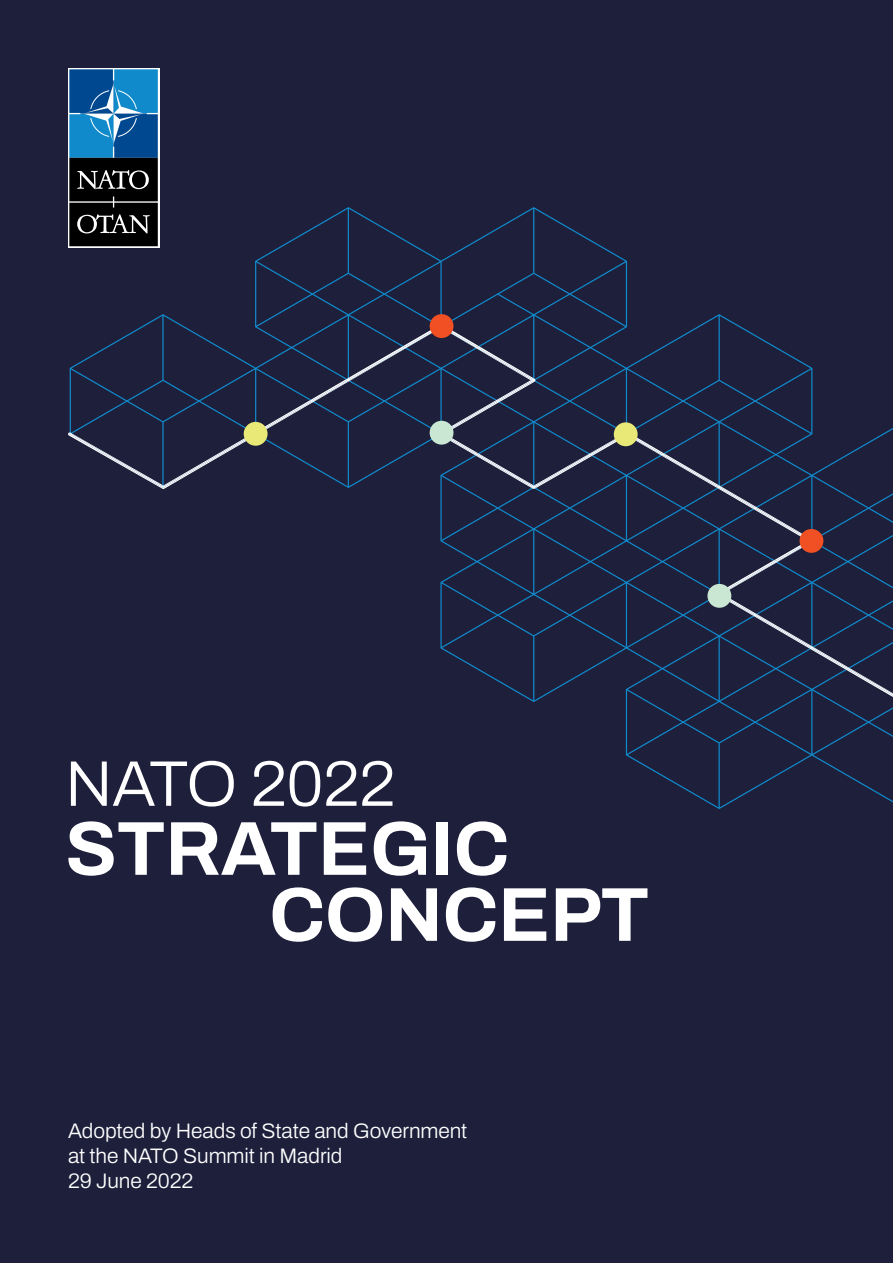
<style>
.page{position:relative;width:893px;height:1263px;background:#1d1f3b}
.page>*{position:absolute;margin:0;border:0;box-sizing:border-box;transform-origin:0 0}
.t1{font:700 76.5px/66px "Archivo";letter-spacing:-.005em;color:#fff}
.t2{font:600 64.5px "Archivo";letter-spacing:-.005em;color:#fff}
.t3{font:600 21px/25.2px "Archivo";letter-spacing:-.005em;color:#fff}
</style>
<div class="page">
<svg style="left:146px;top:207px;width:747px;height:602px"></svg>
<svg style="left:70px;top:324px;width:823px;height:433px"></svg>
<div style="left:614px;top:422px;width:24px;height:24px;background:#e8e977;border-radius:50%"></div>
<div style="left:799px;top:529px;width:24px;height:24px;background:#f05023;border-radius:50%"></div>
<div style="left:244px;top:422px;width:24px;height:24px;background:#e8e977;border-radius:50%"></div>
<div style="left:707px;top:584px;width:24px;height:24px;background:#c9e7d3;border-radius:50%"></div>
<div style="left:430px;top:421px;width:23px;height:24px;background:#c9e7d3;border-radius:50%"></div>
<div style="left:430px;top:314px;width:23px;height:24px;background:#f05023;border-radius:50%"></div>
<div style="left:68px;top:68px;width:91px;height:180px;background:#bababa"></div>
<svg style="left:69px;top:69px;width:89px;height:177px;background:#204c6a"></svg>
<h2 class="t2" style="left:65px;top:735px;width:332px">NATO 2022</h2>
<h1 class="t1" style="left:269px;top:815px;width:382px;text-indent:-204px">STRATEGIC<br>CONCEPT</h1>
<p class="t3" style="left:68px;top:1118px;width:401px">Adopted by Heads of State and Government at the NATO Summit in Madrid<br>29 June 2022</p>
</div>
